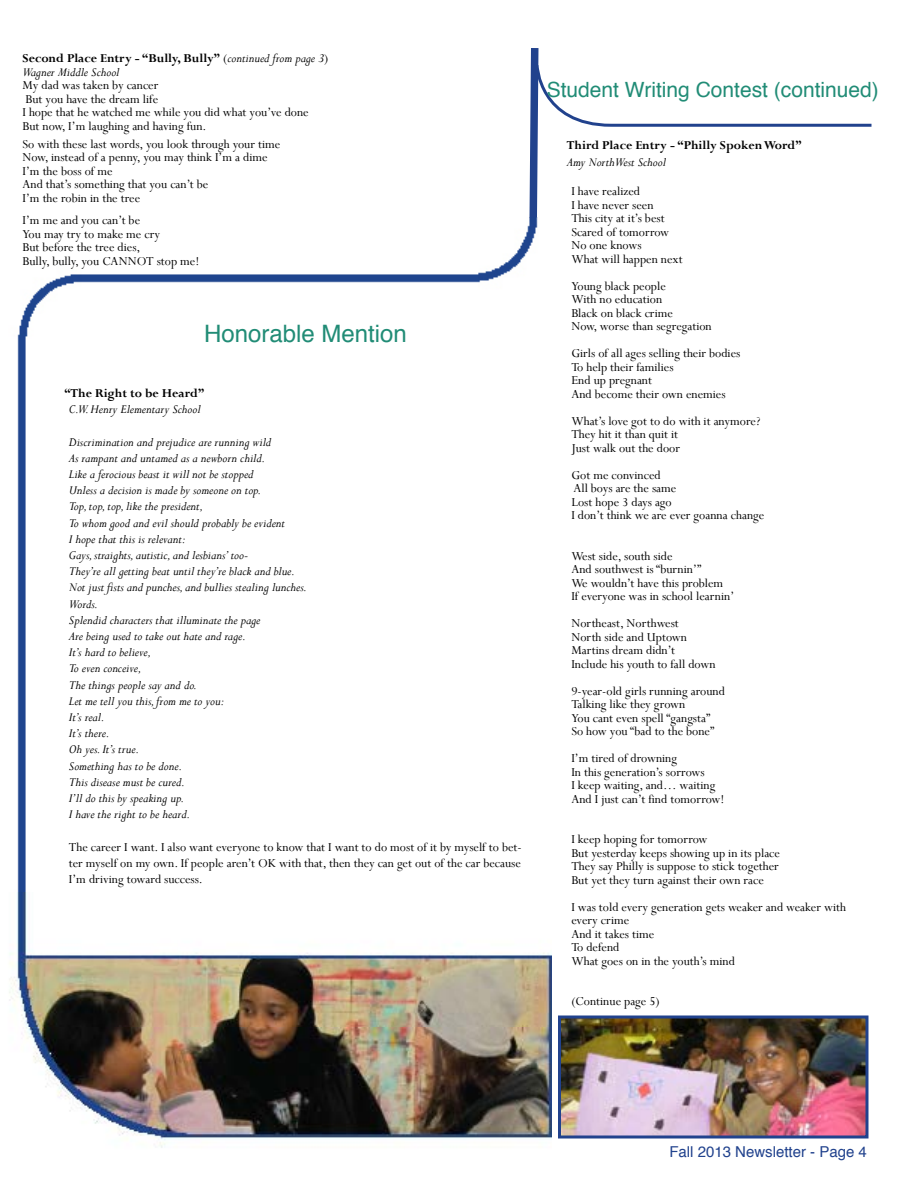
<style>
.page{position:relative;width:900px;height:1200px;background:#fff}
.page>*{position:absolute;margin:0;border:0;box-sizing:border-box;transform-origin:0 0}
.t1{font:24px "Helvetica";color:#218c76}
.t2{font:21px "Helvetica";color:#218c76}
.t3{font:15px "Helvetica";color:#21428d}
.t4{font:13.5px/13.5px "Perpetua";color:#000}
.t5{font:italic 13.5px/16.2px "Perpetua";color:#000}
.t6{font:700 13.5px "Perpetua";color:#000}
.s1{font-weight:700;font-style:normal}
.s2{font-style:normal}
</style>
<div class="page">
<img style="left:9px;top:225px;width:543px;height:923px">
<svg style="left:529px;top:48px;width:343px;height:177px"></svg>
<img style="left:562px;top:1020px;width:302px;height:114px">
<div style="left:558px;top:1016px;width:310px;height:122px;border:3px solid #21428d"></div>
<p class="t5" style="left:22px;top:51px;width:307px;line-height:13.5px"><span class="s1">Second Place Entry - “Bully, Bully”</span> <span class="s2">(</span>continued from page 3<span class="s2">)<br></span>Wagner Middle School</p>
<p class="t4" style="left:22px;top:79px;width:288px">My dad was taken by cancer<br>But you have the dream life<br>I hope that he watched me while you did what you’ve done But now, I’m laughing and having fun.</p>
<p class="t4" style="left:22px;top:137px;width:259px">So with these last words, you look through your time Now, instead of a penny, you may think I’m a dime I’m the boss of me<br>And that’s something that you can’t be<br>I’m the robin in the tree</p>
<p class="t4" style="left:22px;top:214px;width:178px">I’m me and you can’t be<br>You may try to make me cry<br>But before the tree dies,<br>Bully, bully, you CANNOT stop me!</p>
<h1 class="t1" style="left:204px;top:315px;width:204px">Honorable Mention</h1>
<p class="t6" style="left:64px;top:385px;width:141px">“The Right to be Heard”</p>
<p class="t5" style="left:69px;top:401px;width:133px">C.W. Henry Elementary School</p>
<p class="t5" style="left:69px;top:433px;width:240px">Discrimination and prejudice are running wild<br>As rampant and untamed as a newborn child.<br>Like a ferocious beast it will not be stopped<br>Unless a decision is made by someone on top.<br>Top, top, top, like the president,<br>To whom good and evil should probably be evident<br>I hope that this is relevant:<br>Gays, straights, autistic, and lesbians’ too-<br>They’re all getting beat until they’re black and blue.<br>Not just fists and punches, and bullies stealing lunches.<br>Words.<br>Splendid characters that illuminate the page<br>Are being used to take out hate and rage.<br>It’s hard to believe,<br>To even conceive,<br>The things people say and do.<br>Let me tell you this, from me to you:<br>It’s real.<br>It’s there.<br>Oh yes. It’s true.<br>Something has to be done.<br>This disease must be cured.<br>I’ll do this by speaking up.<br>I have the right to be heard.</p>
<p class="t4" style="left:69px;top:838px;width:454px;line-height:16.2px;text-align:justify">The career I want. I also want everyone to know that I want to do most of it by myself to bet&shy;ter myself on my own. If people aren’t OK with that, then they can get out of the car because I’m driving toward success.</p>
<h2 class="t2" style="left:547px;top:73px;width:334px">Student Writing Contest (continued)</h2>
<p class="t6" style="left:567px;top:137px;width:236px">Third Place Entry - “Philly Spoken Word”</p>
<p class="t5" style="left:567px;top:153px;width:101px">Amy NorthWest School</p>
<p class="t4" style="left:571px;top:184px;width:113px">I have realized<br>I have never seen<br>This city at it’s best<br>Scared of tomorrow<br>No one knows<br>What will happen next</p>
<p class="t4" style="left:571px;top:279px;width:142px">Young black people<br>With no education<br>Black on black crime<br>Now, worse than segregation</p>
<p class="t4" style="left:571px;top:346px;width:171px">Girls of all ages selling their bodies<br>To help their families<br>End up pregnant<br>And become their own enemies</p>
<p class="t4" style="left:571px;top:414px;width:190px">What’s love got to do with it anymore?<br>They hit it than quit it<br>Just walk out the door</p>
<p class="t4" style="left:571px;top:468px;width:194px">Got me convinced<br>All boys are the same<br>Lost hope 3 days ago<br>I don’t think we are ever goanna change</p>
<p class="t4" style="left:571px;top:549px;width:164px">West side, south side<br>And southwest is “burnin’”<br>We wouldn’t have this problem<br>If everyone was in school learnin’</p>
<p class="t4" style="left:571px;top:616px;width:146px">Northeast, Northwest<br>North side and Uptown<br>Martins dream didn’t<br>Include his youth to fall down</p>
<p class="t4" style="left:571px;top:684px;width:155px">9-year-old girls running around<br>Talking like they grown<br>You cant even spell “gangsta”<br>So how you “bad to the bone”</p>
<p class="t4" style="left:571px;top:751px;width:155px">I’m tired of drowning<br>In this generation’s sorrows<br>I keep waiting, and… waiting<br>And I just can’t find tomorrow!</p>
<p class="t4" style="left:571px;top:832px;width:210px">I keep hoping for tomorrow<br>But yesterday keeps showing up in its place They say Philly is suppose to stick together But yet they turn against their own race</p>
<p class="t4" style="left:571px;top:900px;width:276px">I was told every generation gets weaker and weaker with every crime<br>And it takes time<br>To defend<br>What goes on in the youth’s mind</p>
<p class="t4" style="left:571px;top:994px;width:90px">(Continue page 5)</p>
<p class="t3" style="left:669px;top:1140px;width:199px">Fall 2013 Newsletter - Page 4</p>
</div>
